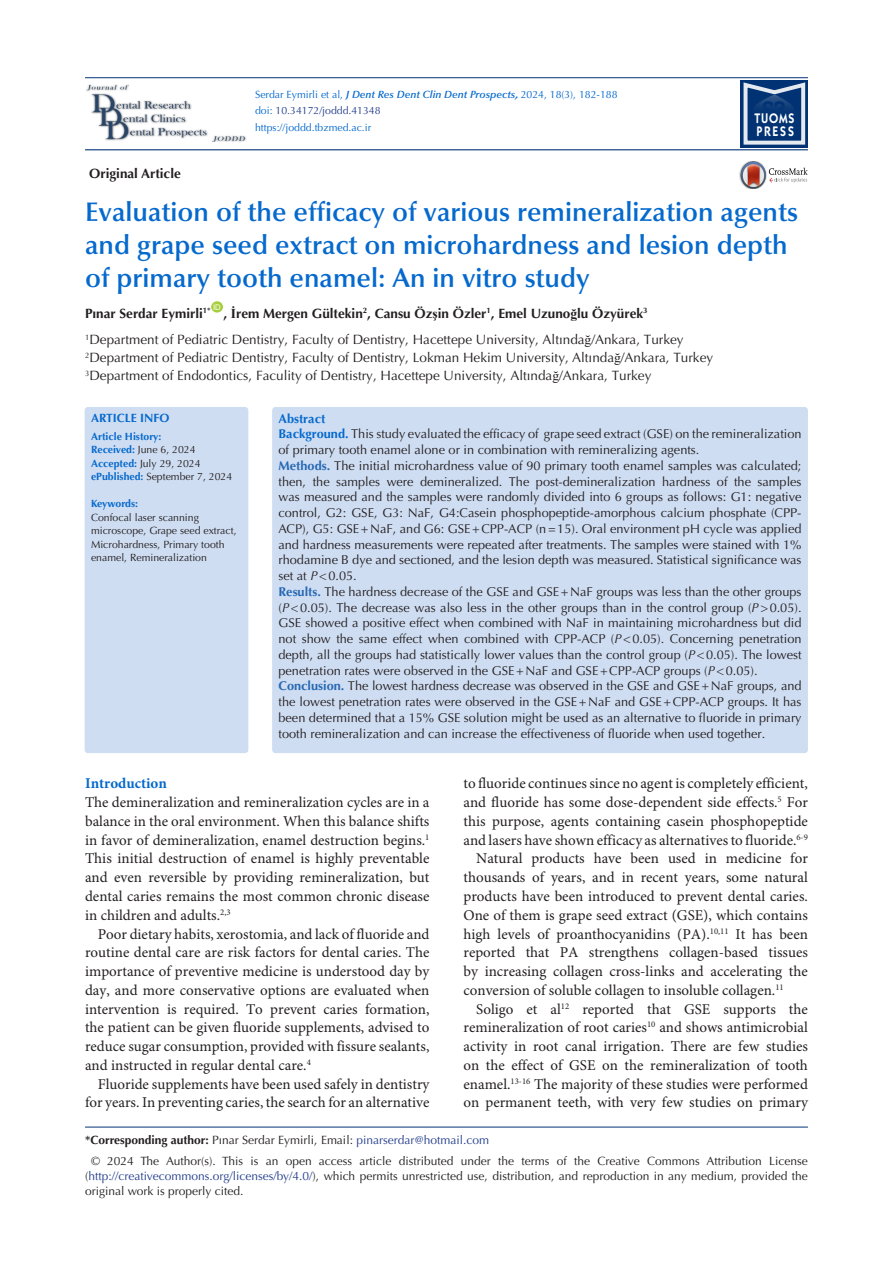
<style>
.page{position:relative;width:893px;height:1263px;background:#fff}
.page>*{position:absolute;margin:0;border:0;box-sizing:border-box;transform-origin:0 0}
.t1{font:600 27px/33px "Optima LT Std";color:#0569cd}
.t2{font:15px/18.8px "Minion Pro";color:#231f20;text-align:justify}
.heading_1{font:700 15px "Minion Pro";color:#0569cd}
.t3{font:600 13.95px/12.3px "ITC Kabel Std";letter-spacing:.11em;color:#fff;scale:.85 1}
.t4{font:13.5px "Optima LT Std";color:#231f20}
.t5{font:700 13.5px "Optima LT Std";color:#231f20}
.t6{font:12.75px/15.8px "Optima LT Std";color:#231f20;text-align:justify}
.t7{font:700 12.75px "Optima LT Std";color:#0569cd}
.corresponding{font:12px/15px "Optima LT Std";color:#231f20;text-align:justify}
.t8{font:700 12px "Optima LT Std";color:#0569cd}
.t9{font:10.5px/13.5px "Optima LT Std";color:#231f20}
.t10{font:10.5px "Optima LT Std";color:#0569cd}
.t11{font:10.5px "Optima LT Std";color:#253f8e}
.t12{font:700 10.5px "Optima LT Std";color:#0569cd}
.t13{font:700 10.5px "Optima LT Std";letter-spacing:-.02em;color:#0569cd}
.t14{font:7.8px "Arial";color:#fff}
.s1{font-weight:600;font-style:italic}
.s2{font-weight:700;font-style:italic}
.s3{color:#0569cd}
.s4{font-family:"Times New Roman"}
.s5{font-weight:700;color:#0569cd}
.s6{font-weight:700;color:#2769b4}
.s7{font-style:italic}
.s8{font-weight:700}
.s9{color:#253f8e}
</style>
<div class="page">
<hr style="left:85px;top:149px;width:723px;height:1px;background:#053278">
<hr style="left:85px;top:77px;width:723px;height:1px;background:#053278">
<div style="left:211px;top:301px;width:12px;height:12px;background:#a6ce39;border-radius:50%"></div>
<img style="left:739px;top:169px;width:2px;height:13px">
<svg style="left:741px;top:161px;width:67px;height:28px"></svg>
<div style="left:740px;top:80px;width:68px;height:68px;background:#013273"></div>
<svg style="left:743px;top:82px;width:62px;height:63px"></svg>
<img style="left:86px;top:85px;width:160px;height:57px">
<hr style="left:85px;top:1127px;width:723px;height:1px;background:#053278">
<div style="left:85px;top:407px;width:163px;height:346px;background:#cfddf2;border-radius:3px"></div>
<div style="left:272px;top:407px;width:536px;height:346px;background:#cfddf2;border-radius:3px"></div>
<p class="t5" style="left:89px;top:165px;width:93px">Original Article</p>
<p class="t10" style="left:255px;top:88px;width:364px">Serdar Eymirli et al, <span class="s1">J Dent Res Dent Clin Dent Prospects</span><span class="s2">,</span> 2024, 18(3), 182-188</p>
<p class="t11" style="left:255px;top:105px;width:127px"><span class="s3">doi:</span> 10.34172/joddd.41348</p>
<p class="t10" style="left:255px;top:122px;width:118px">https://joddd.tbzmed.ac.ir</p>
<p class="t3" style="left:755px;top:112px;width:48px">TUOMS<br>PRESS</p>
<p class="t1" style="left:85px;top:195px;width:715px">Evaluation of the efficacy of various remineralization agents and grape seed extract on microhardness and lesion depth of primary tooth enamel: An in vitro study</p>
<p class="t5" style="left:85px;top:305px;width:127px">Pınar Serdar Eymirli<sup>1*</sup></p>
<p class="t14" style="left:213px;top:302px;width:9px">ID</p>
<p class="t5" style="left:223px;top:305px;width:426px">, <span class="s4">İ</span>rem Mergen Gültekin<sup>2</sup>, Cansu Öz<span class="s4">ş</span>in Özler<sup>1</sup>, Emel Uzuno<span class="s4">ğ</span>lu Özyürek<sup>3</sup></p>
<p class="t4" style="left:85px;top:332px;width:600px"><sup>1</sup>Department of Pediatric Dentistry, Faculty of Dentistry, Hacettepe University, Altında<span class="s4">ğ</span>/Ankara, Turkey</p>
<p class="t4" style="left:85px;top:350px;width:630px"><sup>2</sup>Department of Pediatric Dentistry, Faculty of Dentistry, Lokman Hekim University, Altında<span class="s4">ğ</span>/Ankara, Turkey</p>
<p class="t4" style="left:85px;top:368px;width:568px"><sup>3</sup>Department of Endodontics, Faculity of Dentistry, Hacettepe University, Altında<span class="s4">ğ</span>/Ankara, Turkey</p>
<p class="t8" style="left:91px;top:411px;width:80px">ARTICLE INFO</p>
<p class="t12" style="left:91px;top:430px;width:72px">Article History:</p>
<p class="t9" style="left:91px;top:443px;width:106px"><span class="s5">Received:</span> June 6, 2024</p>
<p class="t9" style="left:91px;top:457px;width:111px"><span class="s5">Accepted:</span> July 29, 2024</p>
<p class="t9" style="left:91px;top:470px;width:143px"><span class="s5">ePublished:</span> September 7, 2024</p>
<p class="t13" style="left:91px;top:498px;width:49px">Keywords:</p>
<p class="t9" style="left:91px;top:511px;width:147px">Confocal laser scanning microscope, Grape seed extract,<br>Microhardness, Primary tooth enamel, Remineralization</p>
<p class="t7" style="left:279px;top:411px;width:48px">Abstract</p>
<p class="t6" style="left:279px;top:426px;width:525px"><span class="s5">Background.</span> This study evaluated the efficacy of grape seed extract (GSE) on the remineralization of primary tooth enamel alone or in combination with remineralizing agents.</p>
<p class="t6" style="left:279px;top:458px;width:525px"><span class="s6">Methods.</span> The initial microhardness value of 90 primary tooth enamel samples was calculated; then, the samples were demineralized. The post-demineralization hardness of the samples was measured and the samples were randomly divided into 6 groups as follows: G1: negative control, G2: GSE, G3: NaF, G4:Casein phosphopeptide-amorphous calcium phosphate (CPP-ACP), G5: GSE+NaF, and G6: GSE+CPP-ACP (n=15). Oral environment pH cycle was applied and hardness measurements were repeated after treatments. The samples were stained with 1% rhodamine B dye and sectioned, and the lesion depth was measured. Statistical significance was set at <span class="s7">P</span>&lt;0.05.</p>
<p class="t6" style="left:279px;top:584px;width:525px"><span class="s6">Results.</span> The hardness decrease of the GSE and GSE+NaF groups was less than the other groups (<span class="s7">P</span>&lt;0.05). The decrease was also less in the other groups than in the control group (<span class="s7">P</span>&gt;0.05).<br>GSE showed a positive effect when combined with NaF in maintaining microhardness but did not show the same effect when combined with CPP-ACP (<span class="s7">P</span>&lt;0.05). Concerning penetration depth, all the groups had statistically lower values than the control group (<span class="s7">P</span>&lt;0.05). The lowest penetration rates were observed in the GSE+NaF and GSE+CPP-ACP groups (<span class="s7">P</span>&lt;0.05).</p>
<p class="t6" style="left:279px;top:678px;width:525px"><span class="s6">Conclusion.</span> The lowest hardness decrease was observed in the GSE and GSE+NaF groups, and the lowest penetration rates were observed in the GSE+NaF and GSE+CPP-ACP groups. It has been determined that a 15% GSE solution might be used as an alternative to fluoride in primary tooth remineralization and can increase the effectiveness of fluoride when used together.</p>
<p class="heading_1" style="left:85px;top:773px;width:83px">Introduction</p>
<p class="t2" style="left:85px;top:794px;width:346px">The demineralization and remineralization cycles are in a balance in the oral environment. When this balance shifts in favor of demineralization, enamel destruction begins.<sup>1<br></sup>This initial destruction of enamel is highly preventable and even reversible by providing remineralization, but dental caries remains the most common chronic disease in children and adults.<sup>2,3</sup></p>
<p class="t2" style="left:85px;top:925px;width:346px;text-indent:13px">Poor dietary habits, xerostomia, and lack of fluoride and routine dental care are risk factors for dental caries. The importance of preventive medicine is understood day by day, and more conservative options are evaluated when intervention is required. To prevent caries formation, the patient can be given fluoride supplements, advised to reduce sugar consumption, provided with fissure sealants, and instructed in regular dental care.<sup>4</sup></p>
<p class="t2" style="left:85px;top:1075px;width:346px;text-align:right">Fluoride supplements have been used safely in dentistry for years. In preventing caries, the search for an alternative</p>
<p class="t2" style="left:463px;top:775px;width:346px">to fluoride continues since no agent is completely efficient, and fluoride has some dose-dependent side effects.<sup>5</sup> For this purpose, agents containing casein phosphopeptide and lasers have shown efficacy as alternatives to fluoride.<sup>6-9</sup></p>
<p class="t2" style="left:463px;top:850px;width:346px;text-indent:13px">Natural products have been used in medicine for thousands of years, and in recent years, some natural products have been introduced to prevent dental caries.<br>One of them is grape seed extract (GSE), which contains high levels of proanthocyanidins (PA).<sup>10,11</sup> It has been reported that PA strengthens collagen-based tissues by increasing collagen cross-links and accelerating the conversion of soluble collagen to insoluble collagen.<sup>11</sup></p>
<p class="t2" style="left:463px;top:1000px;width:346px;text-indent:13px">Soligo et al<sup>12</sup> reported that GSE supports the remineralization of root caries<sup>10</sup> and shows antimicrobial activity in root canal irrigation. There are few studies on the effect of GSE on the remineralization of tooth enamel.<sup>13-16</sup> The majority of these studies were performed on permanent teeth, with very few studies on primary</p>
<p class="corresponding" style="left:85px;top:1133px;width:406px"><span class="s8">*Corresponding author:</span> Pınar Serdar Eymirli, Email: <span class="s9">pinarserdar@hotmail.com</span></p>
<p class="corresponding" style="left:85px;top:1154px;width:724px;text-indent:6px">© 2024 The Author(s). This is an open access article distributed under the terms of the Creative Commons Attribution License (<span class="s9">http://creativecommons.org/licenses/by/4.0/</span>), which permits unrestricted use, distribution, and reproduction in any medium, provided the original work is properly cited.</p>
</div>
